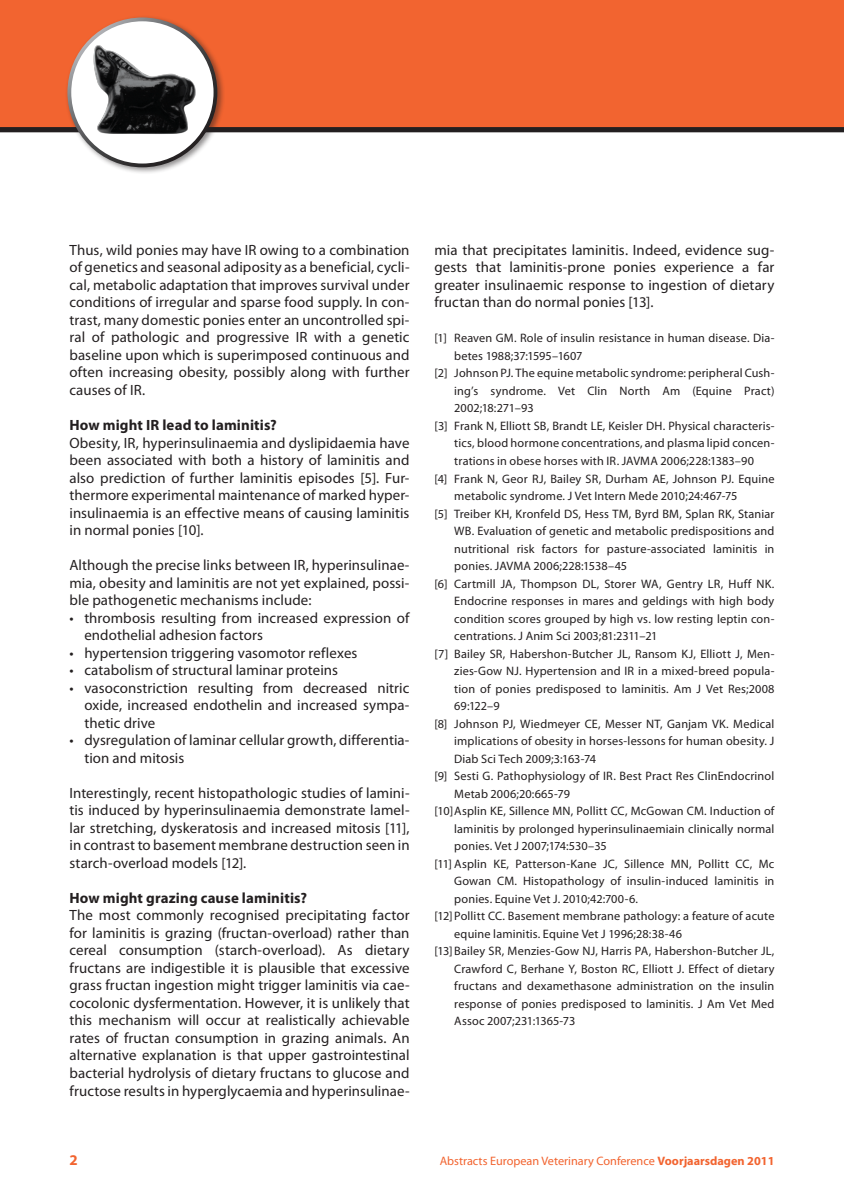
<style>
.page{position:relative;width:844px;height:1191px;background:#fff}
.page>*{position:absolute;margin:0;border:0;box-sizing:border-box;transform-origin:0 0}
.t1{font:14.88px/17.5px "Myriad Pro";letter-spacing:.005em;color:#231f20;text-align:justify}
.t2{font:700 14.88px "Myriad Pro";letter-spacing:.01em;color:#231f20}
.t3{font:700 14.88px "Myriad Pro";color:#f26430}
.t4{font:12.25px "Myriad Pro";letter-spacing:.01em;color:#231f20}
.t5{font:12.25px "Myriad Pro";color:#f26430}
.t6{font:12.25px "Myriad Pro";letter-spacing:-.01em;color:#231f20}
.s1{font-weight:700}
</style>
<div class="page">
<div style="left:0;top:0;width:843px;height:127px;background:#f26430"></div>
<div style="left:0;top:127px;width:843px;height:5px;background:#231f20"></div>
<div style="left:64px;top:15px;width:161px;height:160px;background:#231f20;opacity:.5"></div>
<svg style="left:67px;top:18px;width:150px;height:149px"></svg>
<div style="left:71px;top:21px;width:142px;height:142px;background:#fff;border-radius:50%"></div>
<img style="left:75px;top:27px;width:134px;height:134px">
<p class="t1" style="left:69px;top:241px;width:341px">Thus, wild ponies may have IR owing to a combination of genetics and seasonal adiposity as a beneficial, cycli&shy;cal, metabolic adaptation that improves survival under conditions of irregular and sparse food supply. In con&shy;trast, many domestic ponies enter an uncontrolled spi&shy;ral of pathologic and progressive IR with a genetic baseline upon which is superimposed continuous and often increasing obesity, possibly along with further causes of IR.</p>
<p class="t2" style="left:69px;top:415px;width:209px">How might IR lead to laminitis?</p>
<p class="t1" style="left:69px;top:433px;width:341px">Obesity, IR, hyperinsulinaemia and dyslipidaemia have been associated with both a history of laminitis and also prediction of further laminitis episodes [5]. Fur&shy;thermore experimental maintenance of marked hyper&shy;insulinaemia is an effective means of causing laminitis in normal ponies [10].</p>
<p class="t1" style="left:69px;top:556px;width:341px">Although the precise links between IR, hyperinsulinae&shy;mia, obesity and laminitis are not yet explained, possi&shy;ble pathogenetic mechanisms include:</p>
<p class="t1" style="left:84px;top:608px;width:326px;text-indent:-15px">• thrombosis resulting from increased expression of endothelial adhesion factors</p>
<p class="t1" style="left:69px;top:643px;width:289px">• hypertension triggering vasomotor reflexes</p>
<p class="t1" style="left:69px;top:661px;width:270px">• catabolism of structural laminar proteins</p>
<p class="t1" style="left:84px;top:678px;width:326px;text-indent:-15px">• vasoconstriction resulting from decreased nitric oxide, increased endothelin and increased sympa&shy;thetic drive</p>
<p class="t1" style="left:84px;top:731px;width:326px;text-indent:-15px">• dysregulation of laminar cellular growth, differentia&shy;tion and mitosis</p>
<p class="t1" style="left:69px;top:784px;width:341px">Interestingly, recent histopathologic studies of lamini&shy;tis induced by hyperinsulinaemia demonstrate lamel&shy;lar stretching, dyskeratosis and increased mitosis [11], in contrast to basement membrane destruction seen in starch-overload models [12].</p>
<p class="t2" style="left:69px;top:888px;width:239px">How might grazing cause laminitis?</p>
<p class="t1" style="left:69px;top:906px;width:341px">The most commonly recognised precipitating factor for laminitis is grazing (fructan-overload) rather than cereal consumption (starch-overload). As dietary fructans are indigestible it is plausible that excessive grass fructan ingestion might trigger laminitis via cae&shy;cocolonic dysfermentation. However, it is unlikely that this mechanism will occur at realistically achievable rates of fructan consumption in grazing animals. An alternative explanation is that upper gastrointestinal bacterial hydrolysis of dietary fructans to glucose and fructose results in hyperglycaemia and hyperinsulinae-</p>
<p class="t1" style="left:434px;top:241px;width:341px">mia that precipitates laminitis. Indeed, evidence sug&shy;gests that laminitis-prone ponies experience a far greater insulinaemic response to ingestion of dietary fructan than do normal ponies [13].</p>
<p class="t4" style="left:434px;top:331px;width:341px">[1] Reaven GM. Role of insulin resistance in human disease. Dia-</p>
<p class="t4" style="left:454px;top:348px;width:130px">betes 1988;37:1595–1607</p>
<p class="t4" style="left:434px;top:366px;width:341px">[2] Johnson PJ. The equine metabolic syndrome: peripheral Cush-</p>
<p class="t4" style="left:454px;top:383px;width:321px">ing’s syndrome. Vet Clin North Am (Equine Pract)</p>
<p class="t6" style="left:454px;top:401px;width:81px">2002;18:271–93</p>
<p class="t4" style="left:434px;top:418px;width:341px">[3] Frank N, Elliott SB, Brandt LE, Keisler DH. Physical characteris-</p>
<p class="t4" style="left:454px;top:436px;width:321px">tics, blood hormone concentrations, and plasma lipid concen-</p>
<p class="t4" style="left:454px;top:453px;width:301px">trations in obese horses with IR. JAVMA 2006;228:1383–90</p>
<p class="t4" style="left:434px;top:471px;width:341px">[4] Frank N, Geor RJ, Bailey SR, Durham AE, Johnson PJ. Equine</p>
<p class="t4" style="left:454px;top:488px;width:284px">metabolic syndrome. J Vet Intern Mede 2010;24:467-75</p>
<p class="t4" style="left:434px;top:506px;width:341px">[5] Treiber KH, Kronfeld DS, Hess TM, Byrd BM, Splan RK, Staniar</p>
<p class="t4" style="left:454px;top:523px;width:321px">WB. Evaluation of genetic and metabolic predispositions and</p>
<p class="t4" style="left:454px;top:541px;width:321px">nutritional risk factors for pasture-associated laminitis in</p>
<p class="t4" style="left:454px;top:558px;width:174px">ponies. JAVMA 2006;228:1538–45</p>
<p class="t4" style="left:434px;top:576px;width:341px">[6] Cartmill JA, Thompson DL, Storer WA, Gentry LR, Huff NK.</p>
<p class="t4" style="left:454px;top:593px;width:321px">Endocrine responses in mares and geldings with high body</p>
<p class="t4" style="left:454px;top:611px;width:321px">condition scores grouped by high vs. low resting leptin con-</p>
<p class="t4" style="left:454px;top:628px;width:205px">centrations. J Anim Sci 2003;81:2311–21</p>
<p class="t4" style="left:434px;top:646px;width:341px">[7] Bailey SR, Habershon-Butcher JL, Ransom KJ, Elliott J, Men-</p>
<p class="t4" style="left:454px;top:663px;width:321px">zies-Gow NJ. Hypertension and IR in a mixed-breed popula-</p>
<p class="t4" style="left:454px;top:681px;width:321px">tion of ponies predisposed to laminitis. Am J Vet Res;2008</p>
<p class="t4" style="left:454px;top:698px;width:47px">69:122–9</p>
<p class="t4" style="left:434px;top:716px;width:341px">[8] Johnson PJ, Wiedmeyer CE, Messer NT, Ganjam VK. Medical</p>
<p class="t4" style="left:454px;top:733px;width:321px">implications of obesity in horses-lessons for human obesity. J</p>
<p class="t4" style="left:454px;top:751px;width:143px">Diab Sci Tech 2009;3:163-74</p>
<p class="t4" style="left:434px;top:768px;width:341px">[9] Sesti G. Pathophysiology of IR. Best Pract Res ClinEndocrinol</p>
<p class="t4" style="left:454px;top:786px;width:117px">Metab 2006;20:665-79</p>
<p class="t4" style="left:434px;top:803px;width:341px">[10] Asplin KE, Sillence MN, Pollitt CC, McGowan CM. Induction of</p>
<p class="t4" style="left:454px;top:821px;width:321px">laminitis by prolonged hyperinsulinaemiain clinically normal</p>
<p class="t4" style="left:454px;top:838px;width:154px">ponies. Vet J 2007;174:530–35</p>
<p class="t4" style="left:434px;top:856px;width:341px">[11] Asplin KE, Patterson-Kane JC, Sillence MN, Pollitt CC, Mc</p>
<p class="t4" style="left:454px;top:873px;width:321px">Gowan CM. Histopathology of insulin-induced laminitis in</p>
<p class="t4" style="left:454px;top:891px;width:185px">ponies. Equine Vet J. 2010;42:700-6.</p>
<p class="t4" style="left:434px;top:908px;width:341px">[12] Pollitt CC. Basement membrane pathology: a feature of acute</p>
<p class="t4" style="left:454px;top:926px;width:229px">equine laminitis. Equine Vet J 1996;28:38-46</p>
<p class="t4" style="left:434px;top:943px;width:341px">[13] Bailey SR, Menzies-Gow NJ, Harris PA, Habershon-Butcher JL,</p>
<p class="t4" style="left:454px;top:961px;width:321px">Crawford C, Berhane Y, Boston RC, Elliott J. Effect of dietary</p>
<p class="t4" style="left:454px;top:978px;width:321px">fructans and dexamethasone administration on the insulin</p>
<p class="t4" style="left:454px;top:996px;width:321px">response of ponies predisposed to laminitis. J Am Vet Med</p>
<p class="t4" style="left:454px;top:1013px;width:123px">Assoc 2007;231:1365-73</p>
<p class="t3" style="left:69px;top:1150px;width:10px">2</p>
<p class="t5" style="left:439px;top:1153px;width:336px">Abstracts European Veterinary Conference <span class="s1">Voorjaarsdagen 2011</span></p>
</div>
